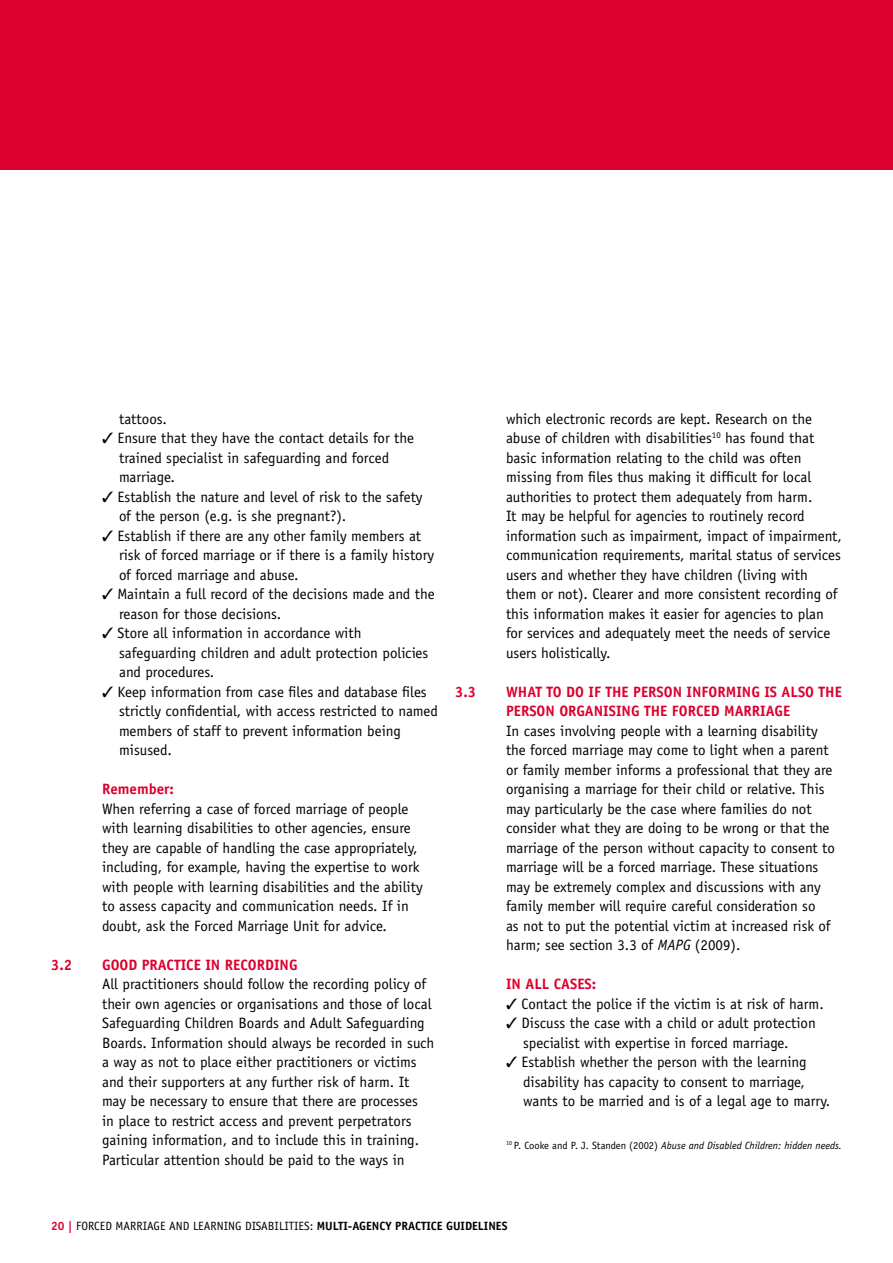
<style>
.page{position:relative;width:893px;height:1263px;background:#fff}
.page>*{position:absolute;margin:0;border:0;box-sizing:border-box;transform-origin:0 0}
.t1{font:15px/19.5px "Officina Sans";color:#000}
.t2{font:700 15px "Officina Sans";color:#dc002e}
.t3{font:12px "Officina Sans";color:#000}
.t4{font:700 12px "Officina Sans";color:#000}
.t5{font:italic 10.5px "Officina Sans";color:#000}
.s1{font-style:italic}
.s2{font-style:normal}
.s3{font-weight:700;color:#dc002e}
.s4{font-weight:700}
</style>
<div class="page">
<div style="left:0;top:0;width:893px;height:170px;background:#dc002e"></div>
<p class="t1" style="left:119px;top:409px;width:49px">tattoos.</p>
<p class="t1" style="left:119px;top:428px;width:296px;text-indent:-17px">✓ Ensure that they have the contact details for the trained specialist in safeguarding and forced marriage.</p>
<p class="t1" style="left:119px;top:487px;width:305px;text-indent:-17px">✓ Establish the nature and level of risk to the safety of the person (e.g. is she pregnant?).</p>
<p class="t1" style="left:119px;top:526px;width:317px;text-indent:-17px">✓ Establish if there are any other family members at risk of forced marriage or if there is a family history of forced marriage and abuse.</p>
<p class="t1" style="left:119px;top:584px;width:317px;text-indent:-17px">✓ Maintain a full record of the decisions made and the reason for those decisions.</p>
<p class="t1" style="left:119px;top:623px;width:311px;text-indent:-17px">✓ Store all information in accordance with safeguarding children and adult protection policies and procedures.</p>
<p class="t1" style="left:119px;top:682px;width:320px;text-indent:-17px">✓ Keep information from case files and database files strictly confidential, with access restricted to named members of staff to prevent information being misused.</p>
<p class="t2" style="left:102px;top:780px;width:73px">REMEMBER:</p>
<p class="t1" style="left:102px;top:799px;width:322px">When referring a case of forced marriage of people with learning disabilities to other agencies, ensure they are capable of handling the case appropriately, including, for example, having the expertise to work with people with learning disabilities and the ability to assess capacity and communication needs. If in doubt, ask the Forced Marriage Unit for advice.</p>
<p class="t2" style="left:51px;top:955px;width:39px">3.2 GOOD</p>
<p class="t2" style="left:142px;top:955px;width:33px">PRACTICE</p>
<p class="t2" style="left:205px;top:955px;width:29px">IN RECORDING</p>
<p class="t1" style="left:102px;top:974px;width:334px">All practitioners should follow the recording policy of their own agencies or organisations and those of local Safeguarding Children Boards and Adult Safeguarding Boards. Information should always be recorded in such a way as not to place either practitioners or victims and their supporters at any further risk of harm. It may be necessary to ensure that there are processes<br>in place to restrict access and prevent perpetrators gaining information, and to include this in training.<br>Particular attention should be paid to the ways in</p>
<p class="t1" style="left:506px;top:409px;width:337px">which electronic records are kept. Research on the abuse of children with disabilities<sup>10</sup> has found that basic information relating to the child was often missing from files thus making it difficult for local authorities to protect them adequately from harm.<br>It may be helpful for agencies to routinely record information such as impairment, impact of impairment, communication requirements, marital status of services users and whether they have children (living with them or not). Clearer and more consistent recording of this information makes it easier for agencies to plan for services and adequately meet the needs of service users holistically.</p>
<p class="t2" style="left:455px;top:682px;width:46px">3.3 W</p>
<p class="t2" style="left:518px;top:682px;width:132px">HAT TO DO IF THE PERSON</p>
<p class="t2" style="left:687px;top:682px;width:9px">INFOR</p>
<p class="t2" style="left:726px;top:682px;width:19px">MING</p>
<p class="t2" style="left:764px;top:682px;width:35px">IS ALSO</p>
<p class="t2" style="left:818px;top:682px;width:23px">THE</p>
<p class="t2" style="left:506px;top:702px;width:17px">PERSON</p>
<p class="t2" style="left:559px;top:702px;width:43px">ORGANISING</p>
<p class="t2" style="left:644px;top:702px;width:37px">THE FORCED</p>
<p class="t2" style="left:724px;top:702px;width:59px">MARRIAGE</p>
<p class="t1" style="left:506px;top:721px;width:330px">In cases involving people with a learning disability the forced marriage may come to light when a parent or family member informs a professional that they are organising a marriage for their child or relative. This may particularly be the case where families do not consider what they are doing to be wrong or that the marriage of the person without capacity to consent to marriage will be a forced marriage. These situations may be extremely complex and discussions with any family member will require careful consideration so<br>as not to put the potential victim at increased risk of harm; see section 3.3 of <span class="s1">MAPG</span> (2009).</p>
<p class="t2" style="left:506px;top:975px;width:92px">IN ALL CASES:</p>
<p class="t1" style="left:506px;top:994px;width:319px">✓ Contact the police if the victim is at risk of harm.</p>
<p class="t1" style="left:523px;top:1013px;width:294px;text-indent:-17px">✓ Discuss the case with a child or adult protection specialist with expertise in forced marriage.</p>
<p class="t1" style="left:523px;top:1052px;width:309px;text-indent:-17px">✓ Establish whether the person with the learning disability has capacity to consent to marriage, wants to be married and is of a legal age to marry.</p>
<p class="t5" style="left:506px;top:1139px;width:337px"><sup>10</sup> <span class="s2">P. Cooke and P. J. Standen (2002)</span> Abuse and Disabled Children: hidden needs.</p>
<p class="t3" style="left:51px;top:1219px;width:38px"><span class="s3">20 |</span> FORCED</p>
<p class="t3" style="left:116px;top:1219px;width:15px">MARRIAGE</p>
<p class="t3" style="left:169px;top:1219px;width:8px">AND</p>
<p class="t3" style="left:193px;top:1219px;width:13px">LEARNING</p>
<p class="t3" style="left:245px;top:1219px;width:87px">DIsabilities: <span class="s4">MULTI</span></p>
<p class="t4" style="left:348px;top:1218px;width:19px">-AGENCY</p>
<p class="t4" style="left:395px;top:1218px;width:27px">PRACTICE</p>
<p class="t4" style="left:446px;top:1218px;width:8px">GUIDELINES</p>
</div>
